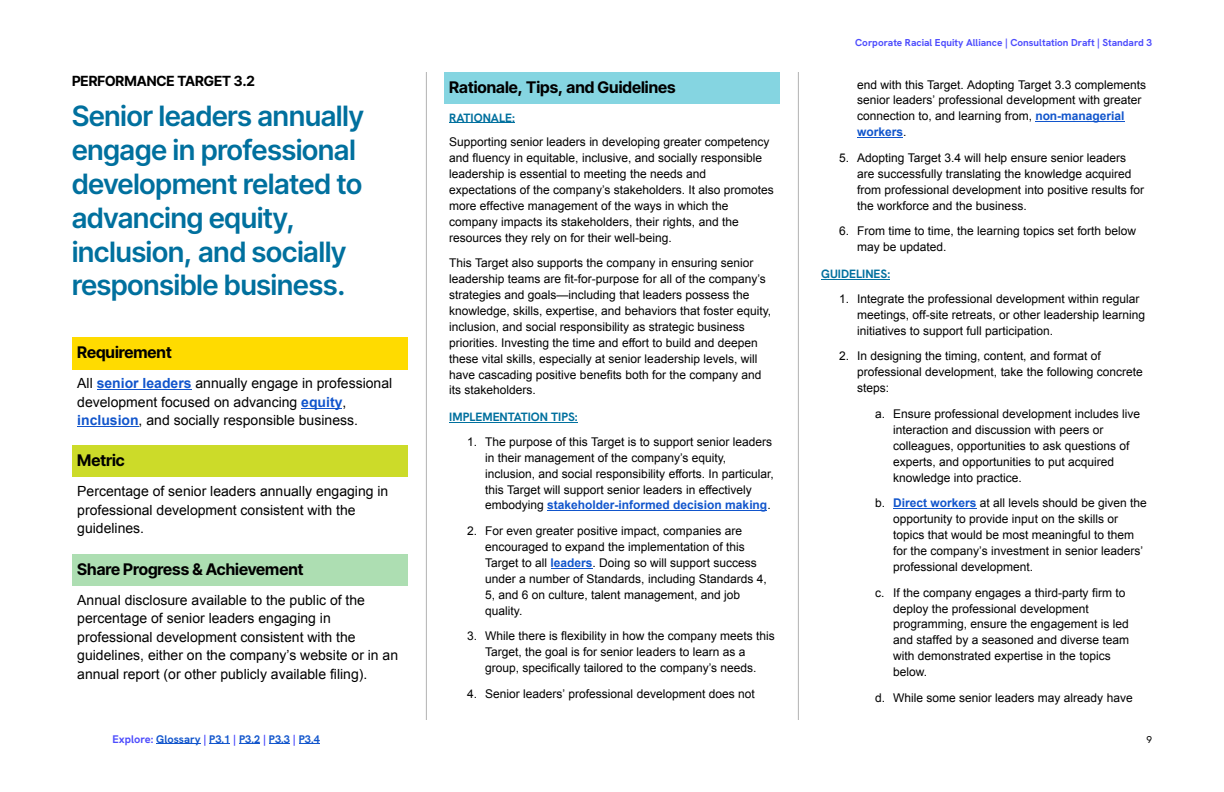
<style>
.page{position:relative;width:1224px;height:792px;background:#fff}
.page>*{position:absolute;margin:0;border:0;box-sizing:border-box;transform-origin:0 0}
.t1{font:600 28px/33.9px "Inter Tight";color:#00709e}
.t2{font:700 16px "Inter Tight";color:#000}
.t3{font:14px/18.5px "Arial";color:#000}
.t4{font:700 14px "Inter Tight";color:#000}
.t5{font:12px/15.9px "Arial";color:#000}
.t6{font:700 12px "Hanken Grotesk";color:#00709e}
.t7{font:700 11px "Hanken Grotesk";color:#15c}
.t8{font:700 10px "Hanken Grotesk";color:#4d4cfd}
.t9{font:10px "Hanken Grotesk";color:#000}
.s1{font-weight:700;color:#15c}
.s2{color:#4d4cfd}
</style>
<div class="page">
<div style="left:72px;top:337px;width:336px;height:33px;background:#ffdb00"></div>
<div style="left:72px;top:445px;width:336px;height:33px;background:#ccdb29"></div>
<div style="left:72px;top:554px;width:336px;height:32px;background:#addeb2"></div>
<div style="left:444px;top:72px;width:336px;height:32px;background:#85d5e1"></div>
<hr style="left:426px;top:72px;width:1px;height:648px;background:#b2b2b2">
<hr style="left:798px;top:72px;width:1px;height:648px;background:#b2b2b2">
<hr style="left:97px;top:389px;width:95px;height:1px;background:#15c">
<hr style="left:301px;top:408px;width:41px;height:1px;background:#15c">
<hr style="left:77px;top:426px;width:62px;height:1px;background:#15c">
<hr style="left:449px;top:122px;width:66px;height:1px;background:#00709e">
<hr style="left:449px;top:422px;width:129px;height:1px;background:#00709e">
<hr style="left:547px;top:510px;width:220px;height:1px;background:#15c">
<hr style="left:551px;top:568px;width:42px;height:1px;background:#15c">
<hr style="left:1035px;top:121px;width:90px;height:1px;background:#15c">
<hr style="left:857px;top:137px;width:46px;height:1px;background:#15c">
<hr style="left:821px;top:279px;width:69px;height:1px;background:#00709e">
<hr style="left:893px;top:508px;width:84px;height:1px;background:#15c">
<hr style="left:156px;top:743px;width:45px;height:1px;background:#15c">
<svg style="left:209px;top:743px;width:21px;height:1px"></svg>
<svg style="left:239px;top:743px;width:21px;height:1px"></svg>
<svg style="left:269px;top:743px;width:21px;height:1px"></svg>
<svg style="left:299px;top:743px;width:21px;height:1px"></svg>
<h2 class="t4" style="left:72px;top:72px;width:184px">PERFORMANCE TARGET 3.2</h2>
<h2 class="t1" style="left:72px;top:99px;width:293px">Senior leaders annually engage in professional development related to advancing equity, inclusion, and socially responsible business.</h2>
<h3 class="t2" style="left:77px;top:343px;width:96px">Requirement</h3>
<p class="t3" style="left:77px;top:374px;width:317px">All <span class="s1">senior leaders</span> annually engage in professional development focused on advancing <span class="s1">equity</span>, <span class="s1">inclusion</span>, and socially responsible business.</p>
<h3 class="t2" style="left:77px;top:451px;width:49px">Metric</h3>
<p class="t3" style="left:77px;top:482px;width:313px">Percentage of senior leaders annually engaging in professional development consistent with the guidelines.</p>
<h3 class="t2" style="left:77px;top:559px;width:228px">Share Progress &amp; Achievement</h3>
<p class="t3" style="left:77px;top:591px;width:322px">Annual disclosure available to the public of the percentage of senior leaders engaging in professional development consistent with the guidelines, either on the company’s website or in an annual report (or other publicly available filing).</p>
<h3 class="t2" style="left:449px;top:77px;width:228px">Rationale, Tips, and Guidelines</h3>
<h4 class="t6" style="left:449px;top:110px;width:67px">RATIONALE:</h4>
<p class="t5" style="left:449px;top:134px;width:326px">Supporting senior leaders in developing greater competency and fluency in equitable, inclusive, and socially responsible leadership is essential to meeting the needs and expectations of the company’s stakeholders. It also promotes more effective management of the ways in which the company impacts its stakeholders, their rights, and the resources they rely on for their well-being.</p>
<p class="t5" style="left:449px;top:255px;width:323px">This Target also supports the company in ensuring senior leadership teams are fit-for-purpose for all of the company’s strategies and goals—including that leaders possess the knowledge, skills, expertise, and behaviors that foster equity, inclusion, and social responsibility as strategic business priorities. Investing the time and effort to build and deepen these vital skills, especially at senior leadership levels, will have cascading positive benefits both for the company and its stakeholders.</p>
<h4 class="t6" style="left:449px;top:409px;width:130px">IMPLEMENTATION TIPS:</h4>
<p class="t5" style="left:485px;top:434px;width:290px;text-indent:-18px">1. The purpose of this Target is to support senior leaders in their management of the company’s equity, inclusion, and social responsibility efforts. In particular, this Target will support senior leaders in effectively embodying <span class="s1">stakeholder-informed decision making</span>.</p>
<p class="t5" style="left:485px;top:523px;width:283px;text-indent:-18px">2. For even greater positive impact, companies are encouraged to expand the implementation of this Target to all <span class="s1">leaders</span>. Doing so will support success under a number of Standards, including Standards 4, 5, and 6 on culture, talent management, and job quality.</p>
<p class="t5" style="left:485px;top:628px;width:291px;text-indent:-18px">3. While there is flexibility in how the company meets this<br>Target, the goal is for senior leaders to learn as a group, specifically tailored to the company’s needs.</p>
<p class="t5" style="left:467px;top:686px;width:289px">4. Senior leaders’ professional development does not</p>
<p class="t8" style="left:855px;top:36px;width:298px">Corporate Racial Equity Alliance | Consultation Draft | Standard 3</p>
<p class="t5" style="left:857px;top:76px;width:290px">end with this Target. Adopting Target 3.3 complements senior leaders’ professional development with greater connection to, and learning from, <span class="s1">non-managerial workers</span>.</p>
<p class="t5" style="left:857px;top:150px;width:288px;text-indent:-18px">5. Adopting Target 3.4 will help ensure senior leaders are successfully translating the knowledge acquired from professional development into positive results for the workforce and the business.</p>
<p class="t5" style="left:857px;top:223px;width:280px;text-indent:-18px">6. From time to time, the learning topics set forth below may be updated.</p>
<h4 class="t6" style="left:821px;top:266px;width:71px">GUIDELINES:</h4>
<p class="t5" style="left:857px;top:291px;width:289px;text-indent:-18px">1. Integrate the professional development within regular meetings, off-site retreats, or other leadership learning initiatives to support full participation.</p>
<p class="t5" style="left:857px;top:348px;width:287px;text-indent:-18px">2. In designing the timing, content, and format of professional development, take the following concrete steps:</p>
<p class="t5" style="left:893px;top:406px;width:248px;text-indent:-18px">a. Ensure professional development includes live interaction and discussion with peers or colleagues, opportunities to ask questions of experts, and opportunities to put acquired knowledge into practice.</p>
<p class="t5" style="left:893px;top:495px;width:255px;text-indent:-18px">b. <span class="s1">Direct workers</span> at all levels should be given the opportunity to provide input on the skills or topics that would be most meaningful to them for the company’s investment in senior leaders’ professional development.</p>
<p class="t5" style="left:893px;top:585px;width:237px;text-indent:-18px">c. If the company engages a third-party firm to deploy the professional development programming, ensure the engagement is led and staffed by a seasoned and diverse team with demonstrated expertise in the topics below.</p>
<p class="t5" style="left:875px;top:690px;width:259px">d. While some senior leaders may already have</p>
<p class="t7" style="left:112px;top:732px;width:209px"><span class="s2">Explore:</span> Glossary <span class="s2">|</span> P3.1 <span class="s2">|</span> P3.2 <span class="s2">|</span> P3.3 <span class="s2">|</span> P3.4</p>
<p class="t9" style="left:1146px;top:733px;width:7px">9</p>
</div>
